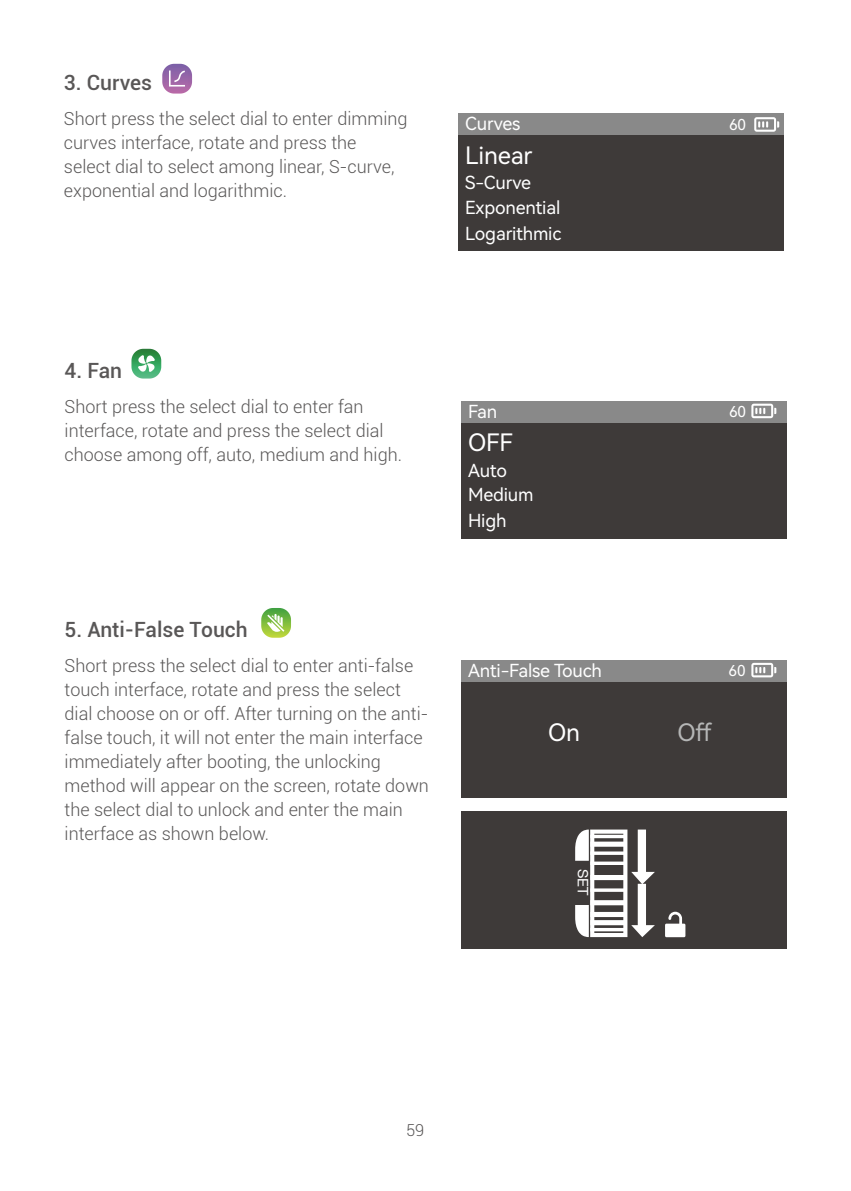
<style>
.page{position:relative;width:851px;height:1191px;background:#fff}
.page>*{position:absolute;margin:0;border:0;box-sizing:border-box;transform-origin:0 0}
.t1{font:24px "Harmony OS Sans SC";letter-spacing:-.01em;color:#fff}
.t2{font:24px "Harmony OS Sans SC";color:#b5b6b6}
.t3{font:500 21px "Roboto";color:#595757}
.t4{font:300 18px/24px "Roboto";color:#595757}
.t5{font:18px/24.3px "Harmony OS Sans SC";letter-spacing:-.01em;color:#fff}
.t6{font:300 16.5px "Roboto";color:#595757}
.t7{font:15px "Harmony OS Sans SC";color:#fff}
.t8{font:14.4px "Helvetica Neue CE";color:#fff}
</style>
<div class="page">
<div style="left:458px;top:113px;width:326px;height:138px;background:#3e3a39"></div>
<div style="left:458px;top:113px;width:326px;height:22px;background:#898989"></div>
<svg style="left:754px;top:117px;width:25px;height:15px"></svg>
<svg style="left:162px;top:64px;width:30px;height:30px"></svg>
<div style="left:461px;top:401px;width:326px;height:137px;background:#3e3a39"></div>
<div style="left:461px;top:401px;width:326px;height:21px;background:#898989"></div>
<svg style="left:751px;top:404px;width:25px;height:14px"></svg>
<svg style="left:131px;top:349px;width:30px;height:29px"></svg>
<div style="left:461px;top:660px;width:326px;height:137px;background:#3e3a39"></div>
<div style="left:461px;top:660px;width:326px;height:21px;background:#898989"></div>
<svg style="left:751px;top:663px;width:25px;height:14px"></svg>
<svg style="left:261px;top:608px;width:30px;height:30px"></svg>
<div style="left:461px;top:811px;width:326px;height:138px;background:#3e3a39"></div>
<svg style="left:575px;top:829px;width:79px;height:108px"></svg>
<svg style="left:665px;top:911px;width:20px;height:26px"></svg>
<p class="t3" style="left:64px;top:68px;width:90px">3. Curves</p>
<p class="t4" style="left:64px;top:106px;width:345px">Short press the select dial to enter dimming curves interface, rotate and press the select dial to select among linear, S-curve, exponential and logarithmic.</p>
<p class="t5" style="left:465px;top:111px;width:57px">Curves</p>
<h1 class="t1" style="left:465px;top:138px;width:69px">Linear</h1>
<p class="t5" style="left:465px;top:170px;width:97px">S-Curve<br>Exponential</p>
<p class="t5" style="left:465px;top:221px;width:98px">Logarithmic</p>
<p class="t7" style="left:729px;top:114px;width:18px">60</p>
<p class="t3" style="left:64px;top:355px;width:59px">4. Fan</p>
<p class="t4" style="left:65px;top:394px;width:339px">Short press the select dial to enter fan interface, rotate and press the select dial choose among off, auto, medium and high.</p>
<p class="t5" style="left:468px;top:398px;width:31px">Fan</p>
<h1 class="t1" style="left:468px;top:426px;width:46px">OFF</h1>
<p class="t5" style="left:468px;top:458px;width:67px">Auto<br>Medium</p>
<p class="t5" style="left:468px;top:508px;width:40px">High</p>
<p class="t7" style="left:729px;top:401px;width:18px">60</p>
<p class="t3" style="left:64px;top:615px;width:185px">5. Anti-False Touch</p>
<p class="t4" style="left:65px;top:653px;width:366px">Short press the select dial to enter anti-false touch interface, rotate and press the select dial choose on or off. After turning on the anti&shy;false touch, it will not enter the main interface immediately after booting, the unlocking method will appear on the screen, rotate down the select dial to unlock and enter the main interface as shown below.</p>
<p class="t5" style="left:468px;top:658px;width:135px">Anti-False Touch</p>
<h1 class="t1" style="left:548px;top:715px;width:33px">On</h1>
<h1 class="t2" style="left:677px;top:715px;width:36px">Off</h1>
<p class="t8" style="left:591px;top:868px;width:28px;rotate:90deg">SET</p>
<p class="t7" style="left:728px;top:660px;width:18px">60</p>
<p class="t6" style="left:406px;top:1118px;width:20px">59</p>
</div>
